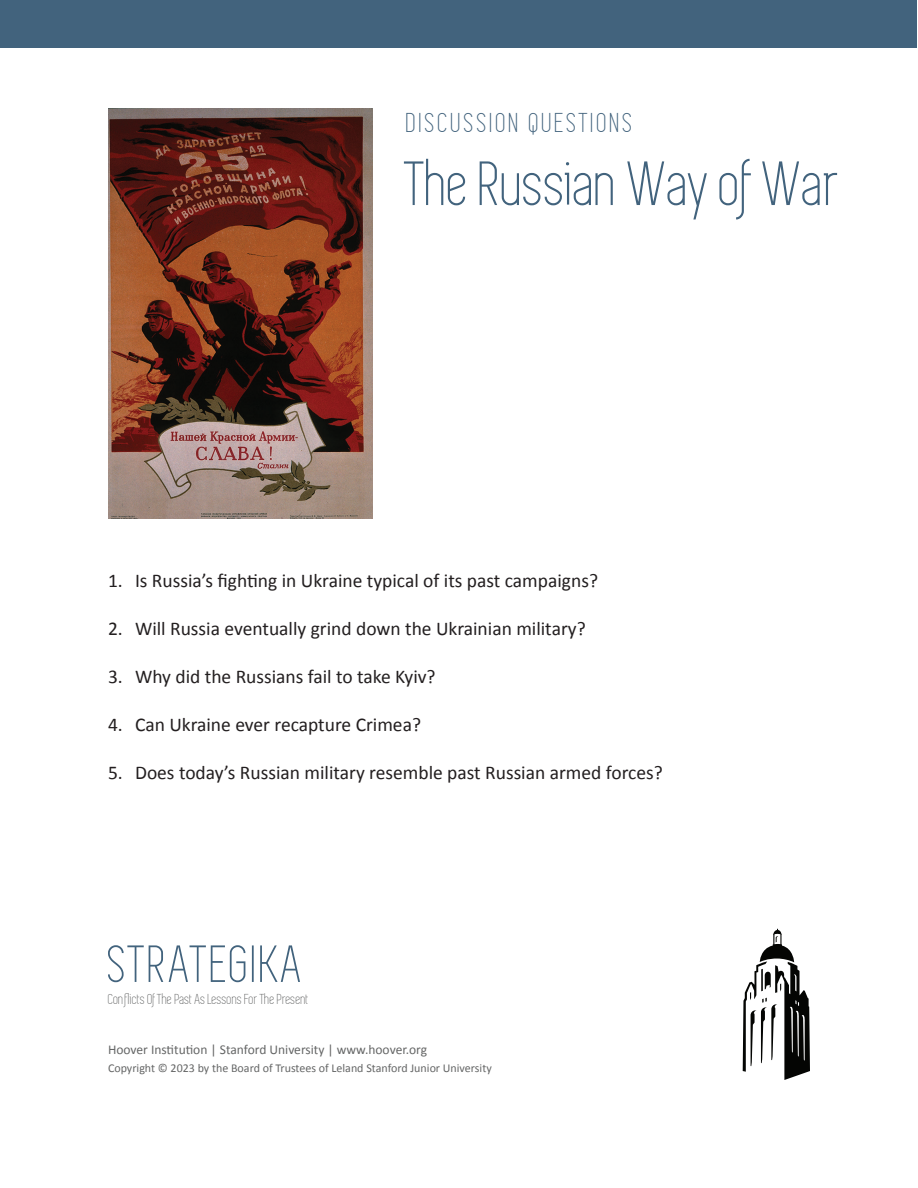
<style>
.page{position:relative;width:918px;height:1188px;background:#fff}
.page>*{position:absolute;margin:0;border:0;box-sizing:border-box;transform-origin:0 0}
.t1{font:64.5px "Simplifica";color:#42637d}
.t2{font:54px "Simplifica";letter-spacing:.05em;color:#42637d}
.t3{font:28.35px "Simplifica";letter-spacing:.1em;color:#42637d}
.t4{font:19.5px "Calibri";color:#231f20}
.t5{font:15px "Simplifica";color:#656666}
.t6{font:13.5px "Calibri";color:#656666}
.t7{font:12px "Calibri";color:#656666}
</style>
<div class="page">
<div style="left:1px;top:0;width:916px;height:48px;background:#42637d"></div>
<svg style="left:743px;top:929px;width:67px;height:151px"></svg>
<img style="left:108px;top:108px;width:264px;height:410px">
<h3 class="t3" style="left:406px;top:108px;width:228px">DISCUSSION QUESTIONS</h3>
<h1 class="t1" style="left:406px;top:150px;width:436px">The Russian Way of War</h1>
<p class="t4" style="left:108px;top:567px;width:492px">1. Is Russia’s fighting in Ukraine typical of its past campaigns?</p>
<p class="t4" style="left:108px;top:615px;width:479px">2. Will Russia eventually grind down the Ukrainian military?</p>
<p class="t4" style="left:108px;top:663px;width:329px">3. Why did the Russians fail to take Kyiv?</p>
<p class="t4" style="left:108px;top:711px;width:315px">4. Can Ukraine ever recapture Crimea?</p>
<p class="t4" style="left:108px;top:759px;width:556px">5. Does today’s Russian military resemble past Russian armed forces?</p>
<h2 class="t2" style="left:108px;top:936px;width:196px">STRATEGIKA</h2>
<p class="t5" style="left:108px;top:992px;width:202px">Conflicts Of The Past As Lessons For The Present</p>
<p class="t6" style="left:108px;top:1040px;width:321px">Hoover Institution | Stanford University | www.hoover.org</p>
<p class="t7" style="left:108px;top:1060px;width:385px">Copyright © 2023 by the Board of Trustees of Leland Stanford Junior University</p>
</div>
